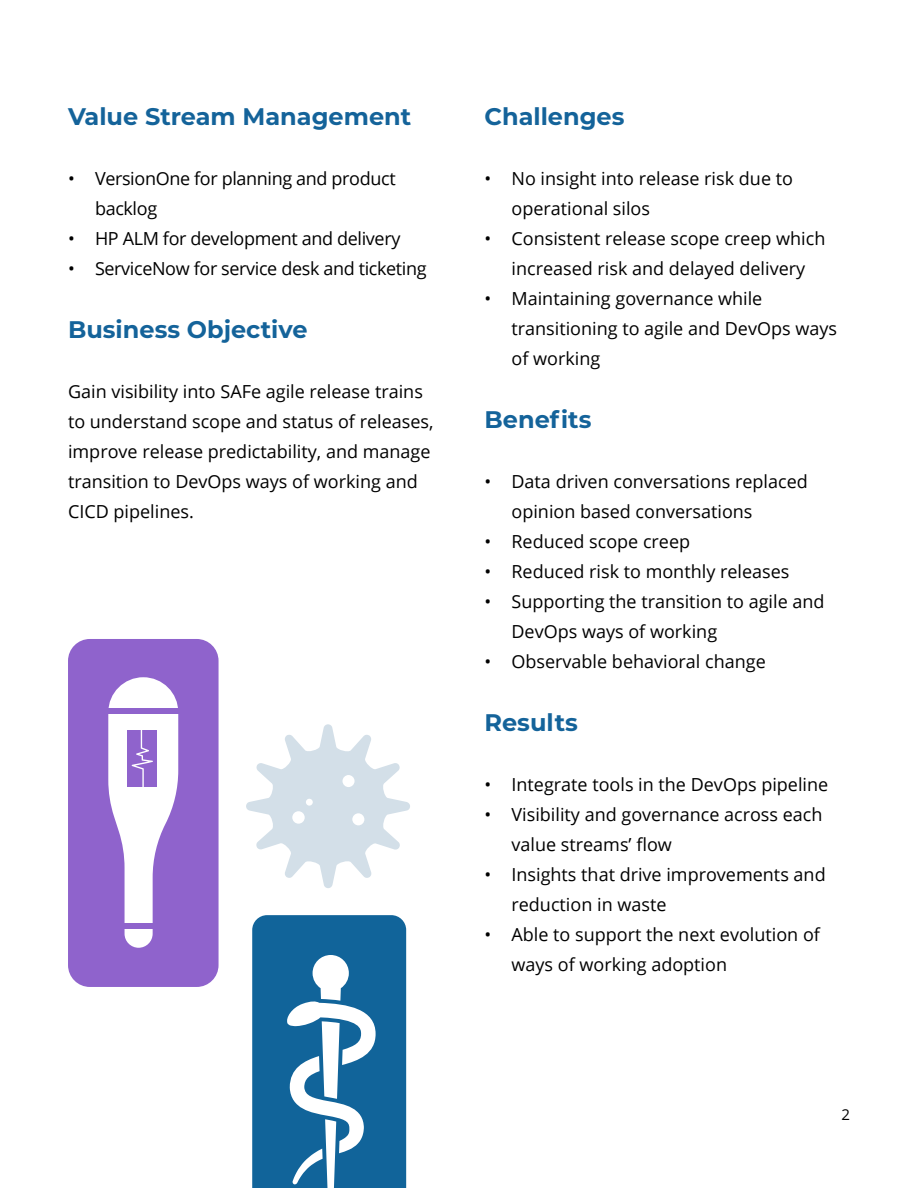
<style>
.page{position:relative;width:918px;height:1188px;background:#fff}
.page>*{position:absolute;margin:0;border:0;box-sizing:border-box;transform-origin:0 0}
.t1{font:700 24px "Montserrat";color:#14639a}
.t2{font:18px/30px "Open Sans";color:#000}
.t3{font:18px/30px "Open Sans";letter-spacing:-.02em;color:#000}
.t4{font:15px "Open Sans";color:#000}
</style>
<div class="page">
<svg style="left:252px;top:915px;width:154px;height:273px"></svg>
<div style="left:68px;top:639px;width:151px;height:348px;background:#8f63cc;border-radius:22px"></div>
<svg style="left:108px;top:677px;width:70px;height:271px"></svg>
<svg style="left:246px;top:724px;width:164px;height:164px"></svg>
<div style="left:306px;top:799px;width:7px;height:7px;background:#fff;border-radius:50%"></div>
<h1 class="t1" style="left:68px;top:99px;width:345px">Value Stream Management</h1>
<p class="t3" style="left:95px;top:163px;width:302px;text-indent:-27px">• VersionOne for planning and product backlog</p>
<p class="t3" style="left:68px;top:223px;width:334px">• HP ALM for development and delivery</p>
<p class="t3" style="left:68px;top:253px;width:360px">• ServiceNow for service desk and ticketing</p>
<h1 class="t1" style="left:68px;top:312px;width:241px">Business Objective</h1>
<p class="t2" style="left:68px;top:376px;width:367px">Gain visibility into SAFe agile release trains to understand scope and status of releases, improve release predictability, and manage transition to DevOps ways of working and CICD pipelines.</p>
<h1 class="t1" style="left:485px;top:99px;width:141px">Challenges</h1>
<p class="t2" style="left:512px;top:163px;width:283px;text-indent:-27px">• No insight into release risk due to operational silos</p>
<p class="t2" style="left:485px;top:223px;width:342px;text-align:center">• Consistent release scope creep which increased risk and delayed delivery</p>
<p class="t2" style="left:512px;top:283px;width:327px;text-indent:-27px">• Maintaining governance while transitioning to agile and DevOps ways of working</p>
<h1 class="t1" style="left:485px;top:402px;width:108px">Benefits</h1>
<p class="t2" style="left:512px;top:466px;width:298px;text-indent:-27px">• Data driven conversations replaced opinion based conversations</p>
<p class="t2" style="left:485px;top:526px;width:207px">• Reduced scope creep</p>
<p class="t2" style="left:485px;top:556px;width:306px">• Reduced risk to monthly releases</p>
<p class="t2" style="left:512px;top:586px;width:315px;text-indent:-27px">• Supporting the transition to agile and<br>DevOps ways of working</p>
<p class="t2" style="left:485px;top:646px;width:283px">• Observable behavioral change</p>
<h1 class="t1" style="left:485px;top:705px;width:95px">Results</h1>
<p class="t2" style="left:485px;top:769px;width:345px">• Integrate tools in the DevOps pipeline</p>
<p class="t2" style="left:512px;top:799px;width:313px;text-indent:-27px">• Visibility and governance across each value streams’ flow</p>
<p class="t2" style="left:512px;top:859px;width:316px;text-indent:-27px">• Insights that drive improvements and reduction in waste</p>
<p class="t2" style="left:512px;top:919px;width:310px;text-indent:-27px">• Able to support the next evolution of ways of working adoption</p>
<p class="t4" style="left:841px;top:1104px;width:10px">2</p>
</div>
